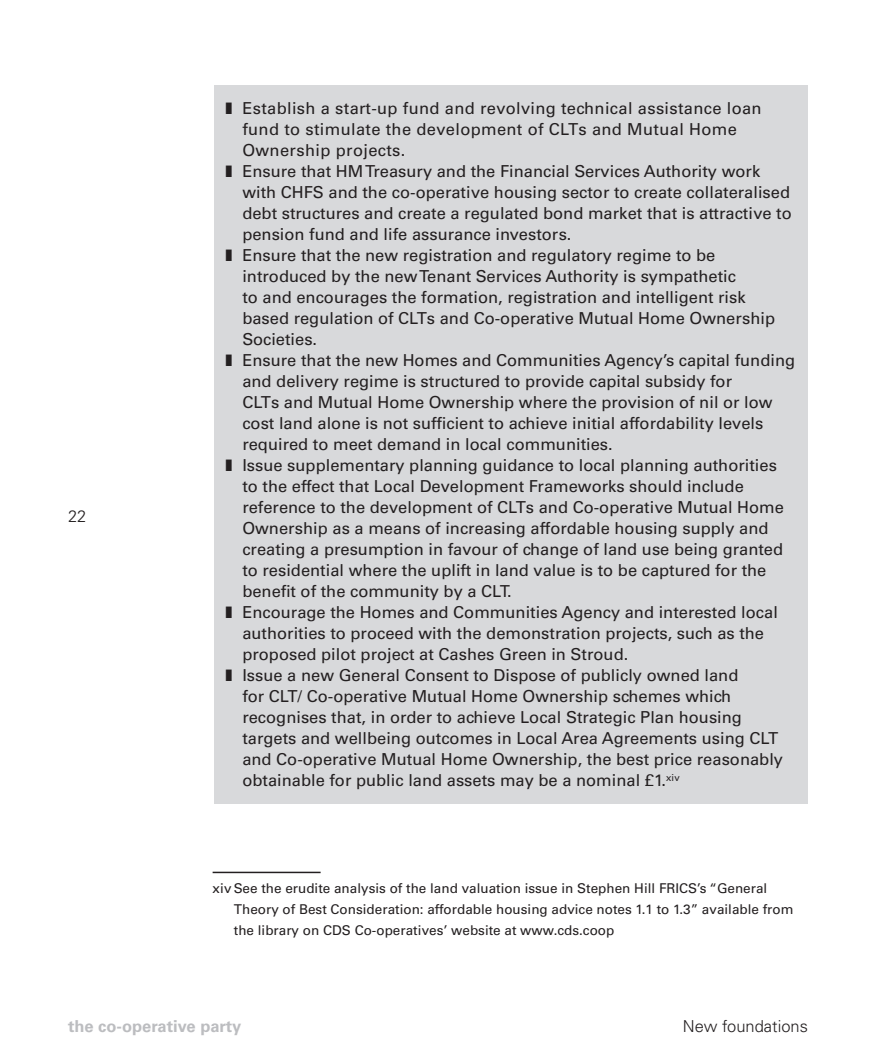
<style>
.page{position:relative;width:893px;height:1063px;background:#fff}
.page>*{position:absolute;margin:0;border:0;box-sizing:border-box;transform-origin:0 0}
.BULLET_TEXT{font:16.5px/21px "Univers LT Std";color:#231f20}
.BULLET_TEXT-2{font:16.5px/21px "Univers LT Std";letter-spacing:.02em;color:#231f20}
.t1{font:700 16.5px "Univers LT Std";color:#bcbdc0}
.t2{font:300 16.5px "Univers LT Std";color:#231f20}
.FOOTNOTE_TEXT{font:13.5px/21px "Univers LT Std";color:#231f20}
</style>
<div class="page">
<div style="left:214px;top:85px;width:594px;height:719px;background:#d8d9db"></div>
<hr style="left:213px;top:872px;width:108px;height:1px;background:#231f20">
<p class="t2" style="left:68px;top:506px;width:10px">22</p>
<p class="BULLET_TEXT-2" style="left:242px;top:98px;width:521px">Establish a start-up fund and revolving technical assistance loan fund to stimulate the development of CLTs and Mutual Home<br>Ownership projects.</p>
<p class="BULLET_TEXT" style="left:242px;top:161px;width:551px">Ensure that HM Treasury and the Financial Services Authority work with CHFS and the co-operative housing sector to create collateralised debt structures and create a regulated bond market that is attractive to pension fund and life assurance investors.</p>
<p class="BULLET_TEXT" style="left:242px;top:245px;width:534px">Ensure that the new registration and regulatory regime to be introduced by the new Tenant Services Authority is sympathetic<br>to and encourages the formation, registration and intelligent risk based regulation of CLTs and Co-operative Mutual Home Ownership Societies.</p>
<p class="BULLET_TEXT" style="left:242px;top:350px;width:554px">Ensure that the new Homes and Communities Agency’s capital funding and delivery regime is structured to provide capital subsidy for<br>CLTs and Mutual Home Ownership where the provision of nil or low cost land alone is not sufficient to achieve initial affordability levels required to meet demand in local communities.</p>
<p class="BULLET_TEXT" style="left:242px;top:455px;width:543px">Issue supplementary planning guidance to local planning authorities to the effect that Local Development Frameworks should include reference to the development of CLTs and Co-operative Mutual Home Ownership as a means of increasing affordable housing supply and creating a presumption in favour of change of land use being granted to residential where the uplift in land value is to be captured for the benefit of the community by a CLT.</p>
<p class="BULLET_TEXT" style="left:242px;top:602px;width:537px">Encourage the Homes and Communities Agency and interested local authorities to proceed with the demonstration projects, such as the proposed pilot project at Cashes Green in Stroud.</p>
<p class="BULLET_TEXT" style="left:242px;top:665px;width:542px">Issue a new General Consent to Dispose of publicly owned land<br>for CLT/ Co-operative Mutual Home Ownership schemes which recognises that, in order to achieve Local Strategic Plan housing targets and wellbeing outcomes in Local Area Agreements using CLT and Co-operative Mutual Home Ownership, the best price reasonably obtainable for public land assets may be a nominal £1.<sup>xiv</sup></p>
<p class="FOOTNOTE_TEXT" style="left:234px;top:878px;width:561px;text-indent:-21px">xiv See the erudite analysis of the land valuation issue in Stephen Hill FRICS’s “General<br>Theory of Best Consideration: affordable housing advice notes 1.1 to 1.3” available from the library on CDS Co-operatives’ website at www.cds.coop</p>
<p class="t1" style="left:68px;top:1017px;width:175px">the co-operative party</p>
<p class="t2" style="left:683px;top:1017px;width:126px">New foundations</p>
</div>
